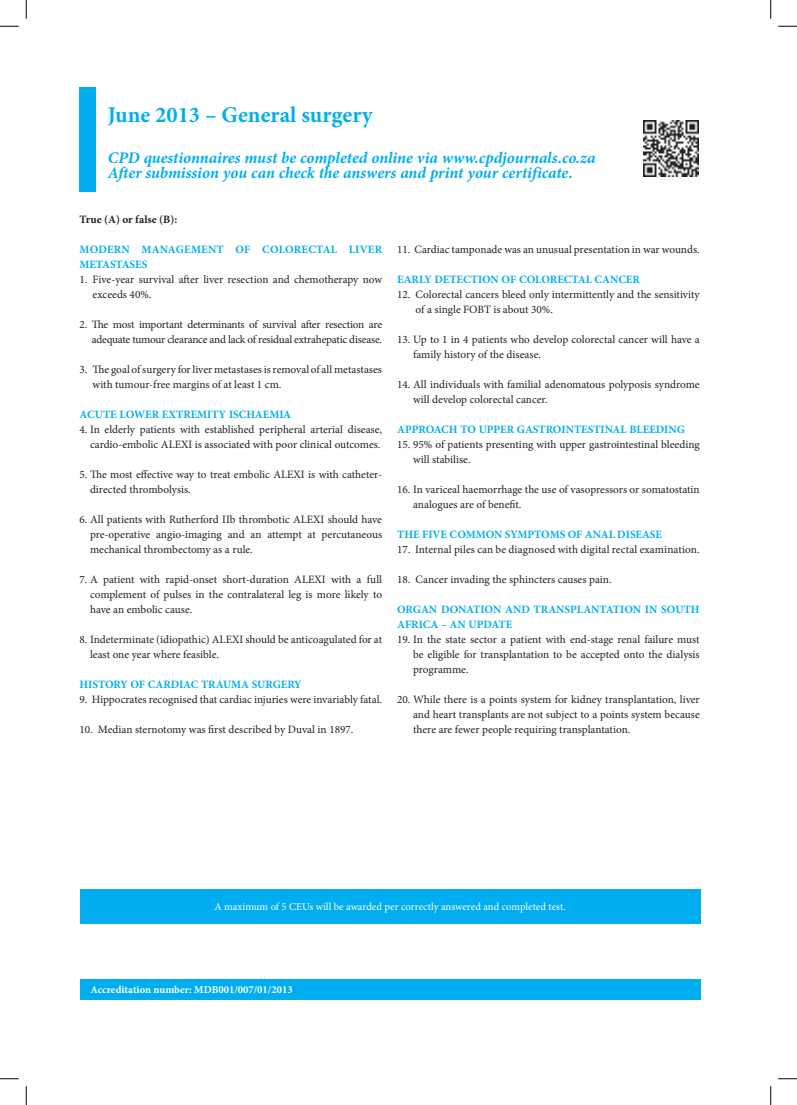
<style>
.page{position:relative;width:797px;height:1105px;background:#fff}
.page>*{position:absolute;margin:0;border:0;box-sizing:border-box;transform-origin:0 0}
.t1{font:700 22.5px "Minion Pro";color:#00aeef}
.t2{font:italic 700 16.25px/15px "Minion Pro";letter-spacing:-.005em;color:#00aeef}
.t3{font:11.25px/15px "Minion Pro";color:#231f20}
.t4{font:700 11.25px/15px "Minion Pro";color:#00aeef}
.t5{font:11.25px/15px "Minion Pro";letter-spacing:-.02em;color:#231f20;text-align:right}
.t6{font:700 11.25px/15px "Minion Pro";letter-spacing:.02em;color:#00aeef}
.t7{font:700 11.25px "Minion Pro";letter-spacing:.005em;color:#231f20}
.t8{font:10.62px "Minion Pro";color:#fff}
.t9{font:700 10.62px "Minion Pro";color:#fff}
</style>
<div class="page">
<div style="left:79px;top:87px;width:17px;height:105px;background:#00aeef"></div>
<img style="left:643px;top:121px;width:56px;height:55px">
<div style="left:80px;top:980px;width:620px;height:20px;background:#00aeef"></div>
<div style="left:80px;top:889px;width:620px;height:34px;background:#00aeef"></div>
<svg style="left:0;top:25px;width:19px;height:2px"></svg>
<svg style="left:778px;top:25px;width:19px;height:2px"></svg>
<svg style="left:0;top:1078px;width:19px;height:1px"></svg>
<svg style="left:778px;top:1078px;width:19px;height:1px"></svg>
<svg style="left:25px;top:0;width:2px;height:19px"></svg>
<svg style="left:25px;top:1086px;width:2px;height:19px"></svg>
<svg style="left:770px;top:0;width:1px;height:19px"></svg>
<svg style="left:770px;top:1086px;width:1px;height:19px"></svg>
<h1 class="t1" style="left:108px;top:99px;width:266px">June 2013 – General surgery</h1>
<h2 class="t2" style="left:108px;top:150px;width:489px">CPD questionnaires must be completed online via www.cpdjournals.co.za<br>After submission you can check the answers and print your certificate.</h2>
<p class="t7" style="left:79px;top:211px;width:99px">True (A) or false (B):</p>
<p class="t6" style="left:79px;top:241px;width:304px">MODERN MANAGEMENT OF COLORECTAL LIVER<br>METASTASES</p>
<p class="t3" style="left:93px;top:272px;width:291px;text-indent:-13px">1. Five-year survival after liver resection and chemotherapy now exceeds 40%.</p>
<p class="t5" style="left:79px;top:317px;width:304px">2. The most important determinants of survival after resection are adequate tumour clearance and lack of residual extrahepatic disease.</p>
<p class="t3" style="left:93px;top:362px;width:291px;text-indent:-13px">3. The goal of surgery for liver metastases is removal of all metastases with tumour-free margins of at least 1 cm.</p>
<p class="t4" style="left:79px;top:406px;width:213px">ACUTE LOWER EXTREMITY ISCHAEMIA</p>
<p class="t3" style="left:79px;top:422px;width:304px;text-align:right">4. In elderly patients with established peripheral arterial disease, cardio-embolic ALEXI is associated with poor clinical outcomes.</p>
<p class="t3" style="left:90px;top:467px;width:293px;text-indent:-11px">5. The most effective way to treat embolic ALEXI is with catheter&shy;directed thrombolysis.</p>
<p class="t3" style="left:90px;top:512px;width:293px;text-align:justify;text-indent:-11px">6. All patients with Rutherford IIb thrombotic ALEXI should have pre-operative angio-imaging and an attempt at percutaneous mechanical thrombectomy as a rule.</p>
<p class="t3" style="left:90px;top:572px;width:293px;text-align:justify;text-indent:-11px">7. A patient with rapid-onset short-duration ALEXI with a full complement of pulses in the contralateral leg is more likely to have an embolic cause.</p>
<p class="t3" style="left:90px;top:631px;width:293px;text-indent:-11px">8. Indeterminate (idiopathic) ALEXI should be anticoagulated for at least one year where feasible.</p>
<p class="t4" style="left:79px;top:676px;width:223px">HISTORY OF CARDIAC TRAUMA SURGERY</p>
<p class="t3" style="left:79px;top:691px;width:304px">9. Hippocrates recognised that cardiac injuries were invariably fatal.</p>
<p class="t3" style="left:79px;top:721px;width:275px">10. Median sternotomy was first described by Duval in 1897.</p>
<p class="t3" style="left:397px;top:241px;width:304px">11. Cardiac tamponade was an unusual presentation in war wounds.</p>
<p class="t4" style="left:397px;top:271px;width:244px">EARLY DETECTION OF COLORECTAL CANCER</p>
<p class="t3" style="left:415px;top:286px;width:285px;text-indent:-18px">12. Colorectal cancers bleed only intermittently and the sensitivity of a single FOBT is about 30%.</p>
<p class="t3" style="left:413px;top:331px;width:288px;text-indent:-16px">13. Up to 1 in 4 patients who develop colorectal cancer will have a family history of the disease.</p>
<p class="t3" style="left:413px;top:376px;width:288px;text-indent:-16px">14. All individuals with familial adenomatous polyposis syndrome will develop colorectal cancer.</p>
<p class="t4" style="left:397px;top:421px;width:289px">APPROACH TO UPPER GASTROINTESTINAL BLEEDING</p>
<p class="t3" style="left:413px;top:436px;width:288px;text-indent:-16px">15. 95% of patients presenting with upper gastrointestinal bleeding will stabilise.</p>
<p class="t3" style="left:413px;top:481px;width:288px;text-indent:-16px">16. In variceal haemorrhage the use of vasopressors or somatostatin analogues are of benefit.</p>
<p class="t4" style="left:397px;top:526px;width:266px">THE FIVE COMMON SYMPTOMS OF ANAL DISEASE</p>
<p class="t3" style="left:397px;top:541px;width:304px">17. Internal piles can be diagnosed with digital rectal examination.</p>
<p class="t3" style="left:397px;top:571px;width:216px">18. Cancer invading the sphincters causes pain.</p>
<p class="t4" style="left:397px;top:601px;width:304px">ORGAN DONATION AND TRANSPLANTATION IN SOUTH<br>AFRICA – AN UPDATE</p>
<p class="t3" style="left:413px;top:631px;width:288px;text-align:justify;text-indent:-16px">19. In the state sector a patient with end-stage renal failure must be eligible for transplantation to be accepted onto the dialysis programme.</p>
<p class="t3" style="left:413px;top:691px;width:288px;text-align:justify;text-indent:-16px">20. While there is a points system for kidney transplantation, liver and heart transplants are not subject to a points system because there are fewer people requiring transplantation.</p>
<p class="t8" style="left:214px;top:899px;width:353px">A maximum of 5 CEUs will be awarded per correctly answered and completed test.</p>
<p class="t9" style="left:90px;top:982px;width:204px">Accreditation number: MDB001/007/01/2013</p>
</div>
